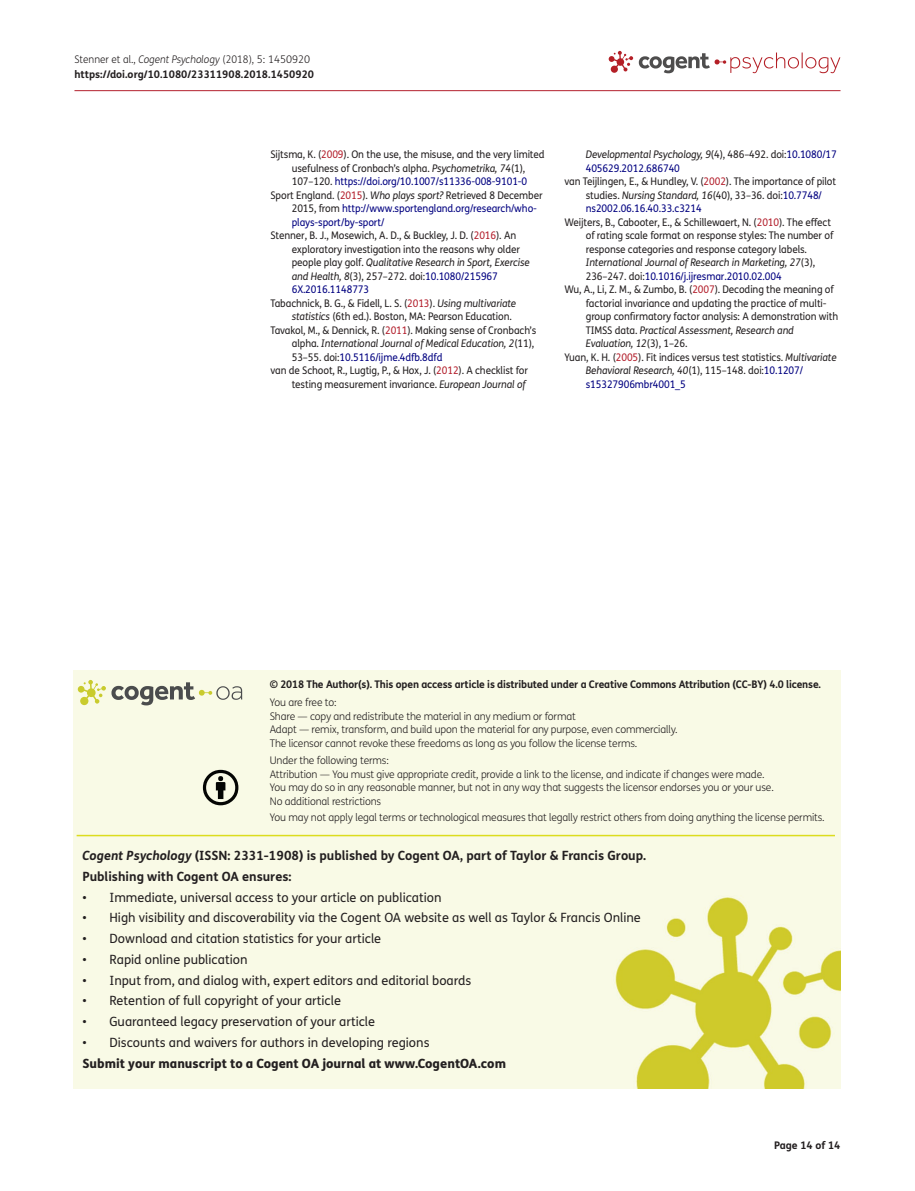
<style>
.page{position:relative;width:915px;height:1191px;background:#fff}
.page>*{position:absolute;margin:0;border:0;box-sizing:border-box;transform-origin:0 0}
.t1{font:12.75px "FS Me Pro";color:#231f20}
.t2{font:700 12.75px/20.7px "FS Me Pro";color:#231f20}
.t3{font:800 12.75px "FS Me Pro";color:#231f20}
.t4{font:10.5px "FS Me Pro";letter-spacing:-.01em;color:#231f20;scale:.95 1}
.t5{font:300 10.5px/13.5px "FS Me Pro";letter-spacing:-.015em;color:#231f20}
.t6{font:italic 10.5px "FS Me Pro";letter-spacing:-.01em;color:#231f20;scale:.95 1}
.t7{font:10.5px "FS Me Pro";letter-spacing:-.01em;color:#000080;scale:.95 1}
.t8{font:700 10.5px/15px "FS Me Pro";letter-spacing:-.015em;color:#231f20}
.s1{font-weight:300}
.s2{font-weight:300;font-style:italic}
.s3{color:#b3202d}
.s4{font-style:italic}
.s5{color:#231f20}
.s6{font-style:normal}
.s7{color:#000080}
.s8{font-style:normal;color:#000080}
</style>
<div class="page">
<hr style="left:74px;top:90px;width:766px;height:1px;background:#b3202d">
<svg style="left:608px;top:51px;width:232px;height:22px"></svg>
<div style="left:74px;top:671px;width:766px;height:417px;background:#f9fae6"></div>
<svg style="left:78px;top:680px;width:164px;height:25px;background:#d2d3ba"></svg>
<svg style="left:203px;top:770px;width:35px;height:35px"></svg>
<hr style="left:77px;top:835px;width:757px;height:1px;background:#dcdc1e">
<p class="t8" style="left:74px;top:51px;width:241px"><span class="s1">Stenner et al.,</span> <span class="s2">Cogent Psychology</span> <span class="s1">(2018), 5: 1450920 </span>https://doi.org/10.1080/23311908.2018.1450920</p>
<p class="t4" style="left:270px;top:147px;width:290px">Sijtsma, K. (<span class="s3">2009</span>). On the use, the misuse, and the very limited</p>
<p class="t4" style="left:292px;top:161px;width:247px">usefulness of Cronbach’s alpha. <span class="s4">Psychometrika, 74</span>(1),</p>
<p class="t7" style="left:292px;top:174px;width:249px"><span class="s5">107–120.</span> https://doi.org/10.1007/s11336-008-9101-0</p>
<p class="t4" style="left:270px;top:188px;width:288px">Sport England. (<span class="s3">2015</span>). <span class="s4">Who plays sport?</span> Retrieved 8 December</p>
<p class="t7" style="left:292px;top:201px;width:259px"><span class="s5">2015, from</span> http://www.sportengland.org/research/who-</p>
<p class="t7" style="left:292px;top:215px;width:99px">plays-sport/by-sport/</p>
<p class="t4" style="left:270px;top:228px;width:260px">Stenner, B. J., Mosewich, A. D., &amp; Buckley, J. D. (<span class="s3">2016</span>). An</p>
<p class="t4" style="left:292px;top:242px;width:242px">exploratory investigation into the reasons why older</p>
<p class="t6" style="left:292px;top:255px;width:252px"><span class="s6">people play golf.</span> Qualitative Research in Sport, Exercise</p>
<p class="t4" style="left:292px;top:269px;width:218px"><span class="s4">and Health, 8</span>(3), 257–272. doi:<span class="s7">10.1080/215967</span></p>
<p class="t7" style="left:292px;top:282px;width:83px">6X.2016.1148773</p>
<p class="t4" style="left:270px;top:296px;width:260px">Tabachnick, B. G., &amp; Fidell, L. S. (<span class="s3">2013</span>). <span class="s4">Using multivariate</span></p>
<p class="t4" style="left:292px;top:309px;width:233px"><span class="s4">statistics</span> (6th ed.). Boston, MA: Pearson Education.</p>
<p class="t4" style="left:270px;top:323px;width:281px">Tavakol, M., &amp; Dennick, R. (<span class="s3">2011</span>). Making sense of Cronbach’s</p>
<p class="t6" style="left:292px;top:336px;width:257px"><span class="s6">alpha.</span> International Journal of Medical Education, 2<span class="s6">(11),</span></p>
<p class="t7" style="left:292px;top:350px;width:160px"><span class="s5">53–55. doi:</span>10.5116/ijme.4dfb.8dfd</p>
<p class="t4" style="left:270px;top:363px;width:272px">van de Schoot, R., Lugtig, P., &amp; Hox, J. (<span class="s3">2012</span>). A checklist for</p>
<p class="t4" style="left:292px;top:377px;width:248px">testing measurement invariance. <span class="s4">European Journal of</span></p>
<p class="t6" style="left:585px;top:147px;width:266px">Developmental Psychology, 9<span class="s6">(4), 486–492. doi:</span><span class="s8">10.1080/17</span></p>
<p class="t7" style="left:585px;top:161px;width:101px">405629.2012.686740</p>
<p class="t4" style="left:564px;top:174px;width:287px">van Teijlingen, E., &amp; Hundley, V. (<span class="s3">2002</span>). The importance of pilot</p>
<p class="t4" style="left:585px;top:188px;width:250px">studies. <span class="s4">Nursing Standard, 16</span>(40), 33–36. doi:<span class="s7">10.7748/</span></p>
<p class="t7" style="left:585px;top:201px;width:124px">ns2002.06.16.40.33.c3214</p>
<p class="t4" style="left:564px;top:215px;width:282px">Weijters, B., Cabooter, E., &amp; Schillewaert, N. (<span class="s3">2010</span>). The effect</p>
<p class="t4" style="left:585px;top:228px;width:262px">of rating scale format on response styles: The number of</p>
<p class="t4" style="left:585px;top:242px;width:234px">response categories and response category labels.</p>
<p class="t6" style="left:585px;top:255px;width:243px">International Journal of Research in Marketing, 27<span class="s6">(3),</span></p>
<p class="t7" style="left:585px;top:269px;width:208px"><span class="s5">236–247. doi:</span>10.1016/j.ijresmar.2010.02.004</p>
<p class="t4" style="left:564px;top:282px;width:285px">Wu, A., Li, Z. M., &amp; Zumbo, B. (<span class="s3">2007</span>). Decoding the meaning of</p>
<p class="t4" style="left:585px;top:296px;width:255px">factorial invariance and updating the practice of multi-</p>
<p class="t4" style="left:585px;top:309px;width:267px">group confirmatory factor analysis: A demonstration with</p>
<p class="t6" style="left:585px;top:323px;width:220px"><span class="s6">TIMSS data.</span> Practical Assessment, Research and</p>
<p class="t6" style="left:585px;top:336px;width:109px">Evaluation, 12<span class="s6">(3), 1–26.</span></p>
<p class="t4" style="left:564px;top:350px;width:288px">Yuan, K. H. (<span class="s3">2005</span>). Fit indices versus test statistics. <span class="s4">Multivariate</span></p>
<p class="t6" style="left:585px;top:363px;width:230px">Behavioral Research, 40<span class="s6">(1), 115–148. doi:</span><span class="s8">10.1207/</span></p>
<p class="t7" style="left:585px;top:377px;width:107px">s15327906mbr4001_5</p>
<p class="t8" style="left:270px;top:676px;width:552px">© 2018 The Author(s). This open access article is distributed under a Creative Commons Attribution (CC-BY) 4.0 license.</p>
<p class="t5" style="left:270px;top:695px;width:409px">You are free to:<br>Share — copy and redistribute the material in any medium or format<br>Adapt — remix, transform, and build upon the material for any purpose, even commercially.<br>The licensor cannot revoke these freedoms as long as you follow the license terms.</p>
<p class="t5" style="left:270px;top:753px;width:505px">Under the following terms:<br>Attribution — You must give appropriate credit, provide a link to the license, and indicate if changes were made.<br>You may do so in any reasonable manner, but not in any way that suggests the licensor endorses you or your use.<br>No additional restrictions</p>
<p class="t5" style="left:270px;top:810px;width:556px">You may not apply legal terms or technological measures that legally restrict others from doing anything the license permits.</p>
<p class="t2" style="left:82px;top:844px;width:565px"><span class="s4">Cogent Psychology</span> (ISSN: 2331-1908) is published by Cogent OA, part of Taylor &amp; Francis Group.<br>Publishing with Cogent OA ensures:</p>
<p class="t1" style="left:82px;top:888px;width:360px">• Immediate, universal access to your article on publication</p>
<p class="t1" style="left:82px;top:909px;width:559px">• High visibility and discoverability via the Cogent OA website as well as Taylor &amp; Francis Online</p>
<p class="t1" style="left:82px;top:930px;width:300px">• Download and citation statistics for your article</p>
<p class="t1" style="left:82px;top:950px;width:166px">• Rapid online publication</p>
<p class="t1" style="left:82px;top:971px;width:390px">• Input from, and dialog with, expert editors and editorial boards</p>
<p class="t1" style="left:82px;top:992px;width:260px">• Retention of full copyright of your article</p>
<p class="t1" style="left:82px;top:1013px;width:294px">• Guaranteed legacy preservation of your article</p>
<p class="t1" style="left:82px;top:1033px;width:348px">• Discounts and waivers for authors in developing regions</p>
<p class="t3" style="left:82px;top:1053px;width:425px">Submit your manuscript to a Cogent OA journal at www.CogentOA.com</p>
<p class="t8" style="left:773px;top:1137px;width:68px">Page 14 of 14</p>
</div>
